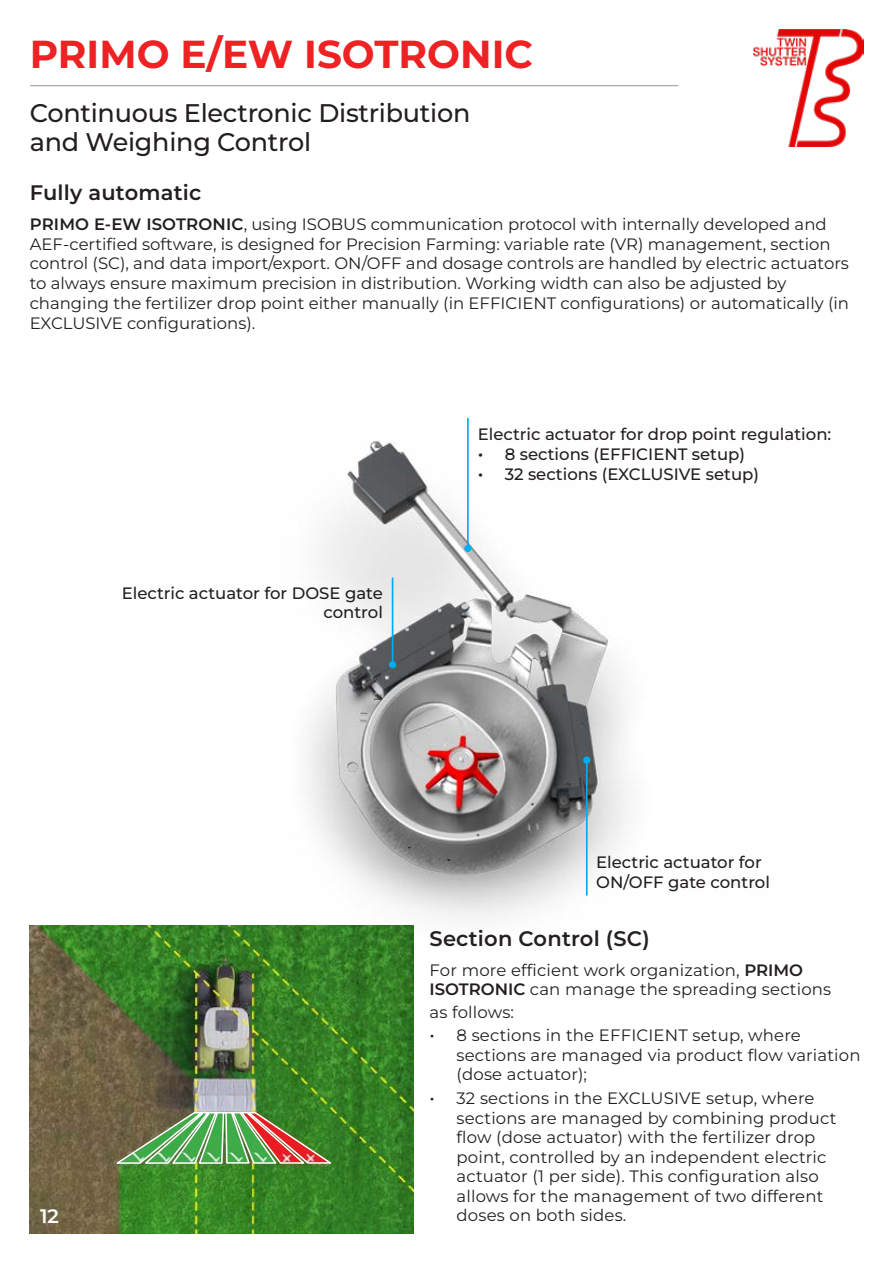
<style>
.page{position:relative;width:893px;height:1263px;background:#fff}
.page>*{position:absolute;margin:0;border:0;box-sizing:border-box;transform-origin:0 0}
.t1{font:700 39px "Montserrat";color:#ee2123}
.t2{font:500 25.5px/28.5px "Montserrat";letter-spacing:-.01em;color:#231f20}
.t3{font:600 21px "Montserrat";letter-spacing:.01em;color:#231f20}
.t4{font:600 19.5px "Montserrat";color:#fff}
.t5{font:16.5px/19.5px "Montserrat";color:#231f20}
.t6{font:500 16.5px/19.8px "Montserrat";color:#231f20}
.s1{font-weight:600}
.s2{font-size:18px}
</style>
<div class="page">
<img style="left:35px;top:417px;width:596px;height:534px">
<img style="left:30px;top:926px;width:383px;height:307px">
<hr style="left:30px;top:85px;width:648px;height:1px;background:#939598">
<img style="left:753px;top:30px;width:111px;height:116px">
<hr style="left:586px;top:762px;width:2px;height:133px;background:#00aeef">
<div style="left:583px;top:756px;width:7px;height:8px;background:#00aeef;border-radius:50%"></div>
<hr style="left:392px;top:578px;width:1px;height:85px;background:#00aeef">
<hr style="left:467px;top:418px;width:2px;height:128px;background:#00aeef">
<div style="left:389px;top:661px;width:7px;height:7px;background:#00aeef;border-radius:50%"></div>
<div style="left:464px;top:545px;width:7px;height:7px;background:#00aeef;border-radius:50%"></div>
<img style="left:112px;top:1110px;width:223px;height:54px">
<hr style="left:194px;top:1112px;width:62px;height:1px;background:#fff">
<p class="t1" style="left:30px;top:28px;width:505px">PRIMO E/EW ISOTRONIC</p>
<p class="t2" style="left:30px;top:98px;width:442px">Continuous Electronic Distribution and Weighing Control</p>
<p class="t3" style="left:30px;top:179px;width:173px">Fully automatic</p>
<p class="t5" style="left:30px;top:214px;width:821px"><span class="s1">PRIMO E-EW ISOTRONIC</span>, using ISOBUS communication protocol with internally developed and AEF-certified software, is designed for Precision Farming: variable rate (VR) management, section control (SC), and data import/export. ON/OFF and dosage controls are handled by electric actuators to always ensure maximum precision in distribution. Working width can also be adjusted by changing the fertilizer drop point either manually (in EFFICIENT configurations) or automatically (in EXCLUSIVE configurations).</p>
<p class="t6" style="left:122px;top:582px;width:263px;text-align:right">Electric actuator for DOSE gate control</p>
<p class="t6" style="left:478px;top:424px;width:355px">Electric actuator for drop point regulation:</p>
<p class="t6" style="left:478px;top:444px;width:269px"><span class="s2">•</span> 8 sections (EFFICIENT setup)</p>
<p class="t6" style="left:478px;top:464px;width:283px"><span class="s2">•</span> 32 sections (EXCLUSIVE setup)</p>
<p class="t4" style="left:40px;top:1203px;width:20px">12</p>
<p class="t6" style="left:596px;top:852px;width:175px">Electric actuator for<br>ON/OFF gate control</p>
<p class="t3" style="left:430px;top:925px;width:222px">Section Control (SC)</p>
<p class="t5" style="left:430px;top:960px;width:403px">For more efficient work organization, <span class="s1">PRIMO<br>ISOTRONIC</span> can manage the spreading sections</p>
<p class="t5" style="left:430px;top:1002px;width:86px">as follows:</p>
<p class="t5" style="left:457px;top:1025px;width:405px;text-indent:-27px"><span class="s2">•</span> 8 sections in the EFFICIENT setup, where sections are managed via product flow variation (dose actuator);</p>
<p class="t5" style="left:457px;top:1088px;width:381px;text-indent:-27px"><span class="s2">•</span> 32 sections in the EXCLUSIVE setup, where sections are managed by combining product flow (dose actuator) with the fertilizer drop point, controlled by an independent electric actuator (1 per side). This configuration also allows for the management of two different doses on both sides.</p>
</div>
